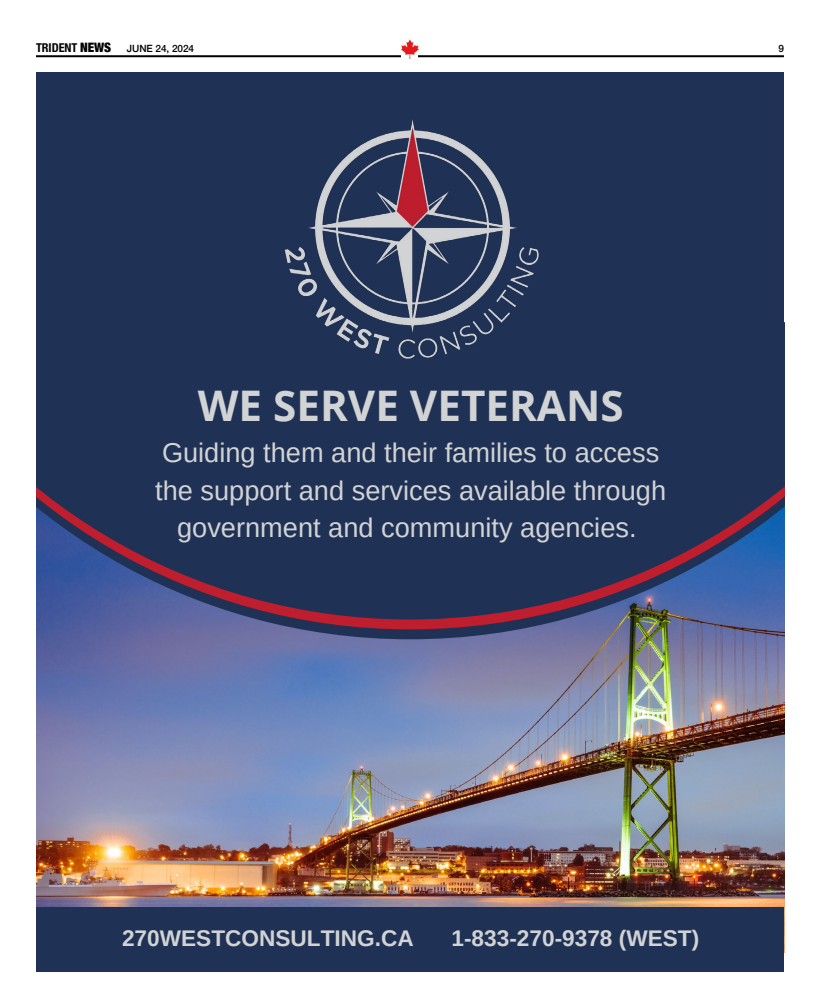
<style>
.page{position:relative;width:820px;height:1008px;background:#fff}
.page>*{position:absolute;margin:0;border:0;box-sizing:border-box;transform-origin:0 0}
.t1{font:700 42.2px "Open Sans";color:#d1d3d4}
.t2{font:27.2px/37.6px "Arimo";color:#d1d3d4;text-align:center}
.t3{font:700 22.6px "Arimo";color:#d1d3d4}
.t4{font:500 10px "Helvetica Neue";letter-spacing:-.005em;color:#000}
.s1{font-family:"Helvetica Neue LT Std";font-weight:700;font-stretch:condensed;font-size:12.2px}
.s2{font-weight:900;font-stretch:condensed;font-size:13px}
</style>
<div class="page">
<hr style="left:36px;top:55px;width:747px;height:2px;background:#000">
<img style="left:399px;top:39px;width:22px;height:20px">
<div style="left:36px;top:72px;width:748px;height:900px;background:#1f3155"></div>
<img style="left:36px;top:639px;width:748px;height:268px">
<svg style="left:36px;top:629px;width:748px;height:10px;fill:#696da0"></svg>
<svg style="left:36px;top:619px;width:748px;height:10px;background:#685077"></svg>
<svg style="left:36px;top:487px;width:748px;height:132px"></svg>
<img style="left:284px;top:119px;width:255px;height:240px">
<p class="t4" style="left:36px;top:40px;width:160px"><span class="s1">TRIDENT</span> <span class="s2">NEWS</span> JUNE 24, 2024</p>
<p class="t4" style="left:778px;top:41px;width:7px">9</p>
<h1 class="t1" style="left:198px;top:376px;width:427px">WE SERVE VETERANS</h1>
<p class="t2" style="left:155px;top:434px;width:512px">Guiding them and their families to access the support and services available through government and community agencies.</p>
<p class="t3" style="left:122px;top:923px;width:293px">270WESTCONSULTING.CA</p>
<p class="t3" style="left:451px;top:923px;width:249px">1-833-270-9378 (WEST)</p>
</div>
